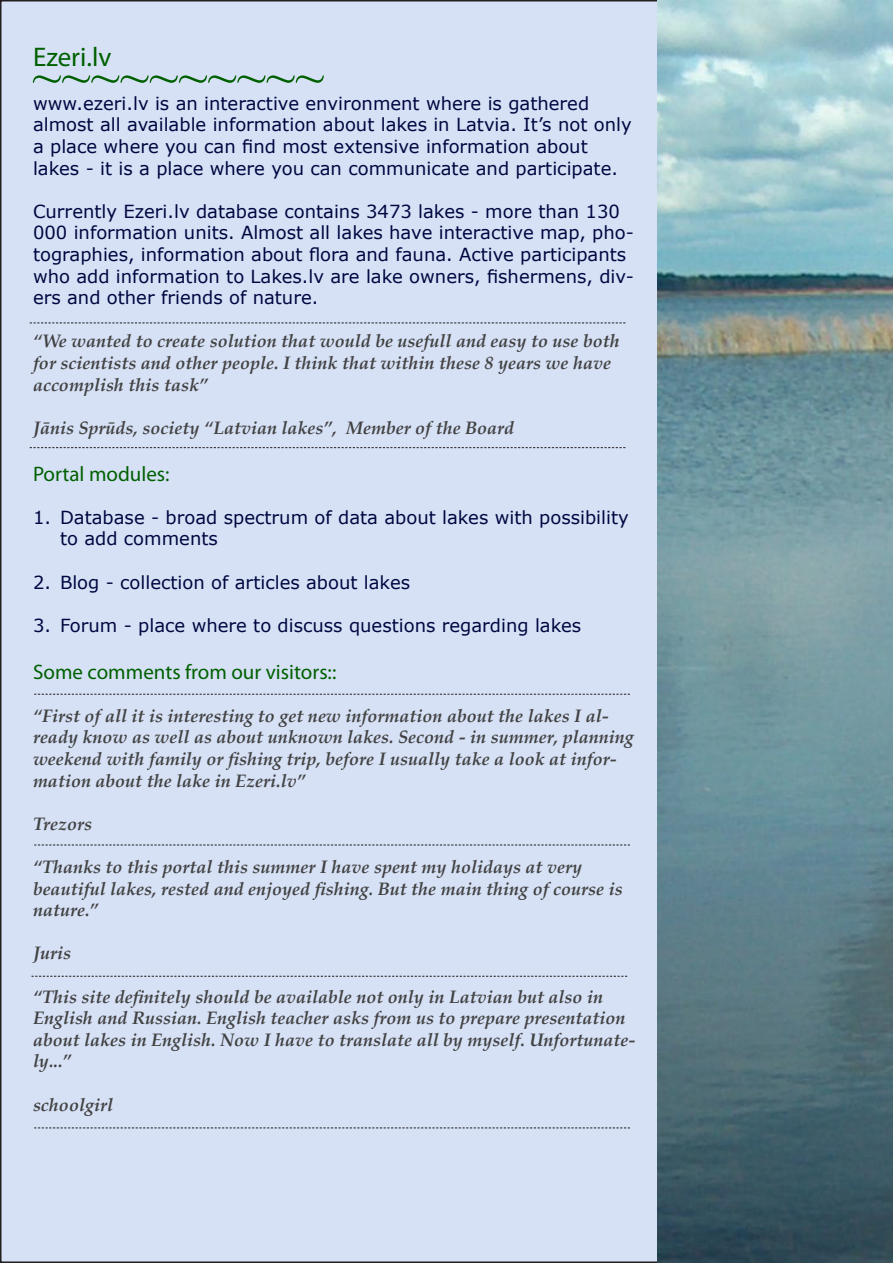
<style>
.page{position:relative;width:893px;height:1263px;background:#fff}
.page>*{position:absolute;margin:0;border:0;box-sizing:border-box;transform-origin:0 0}
.t1{font:54px "Times New Roman";color:#006000}
.t2{font:27px "Myriad Pro";color:#006000}
.t3{font:21px "Myriad Pro";color:#006000}
.t4{font:italic 700 18px/21.6px "Palatino Linotype";color:#424242}
.t5{font:18px/21.6px "Verdana";color:#000740}
</style>
<div class="page">
<div style="left:1px;top:1px;width:891px;height:1261px;background:#d6e1f6"></div>
<img style="left:657px;top:0;width:236px;height:1263px">
<svg style="left:30px;top:447px;width:596px;height:1px"></svg>
<svg style="left:30px;top:323px;width:596px;height:1px"></svg>
<svg style="left:34px;top:694px;width:596px;height:1px"></svg>
<svg style="left:34px;top:845px;width:596px;height:1px"></svg>
<svg style="left:32px;top:976px;width:595px;height:1px"></svg>
<svg style="left:34px;top:1127px;width:596px;height:1px"></svg>
<p class="t2" style="left:33px;top:41px;width:80px">Ezeri.lv</p>
<p class="t5" style="left:33px;top:92px;width:600px">www.ezeri.lv is an interactive environment where is gathered almost all available information about lakes in Latvia. It’s not only a place where you can find most extensive information about lakes - it is a place where you can communicate and participate.</p>
<p class="t5" style="left:33px;top:200px;width:602px">Currently Ezeri.lv database contains 3473 lakes - more than 130<br>000 information units. Almost all lakes have interactive map, pho&shy;tographies, information about flora and fauna. Active participants who add information to Lakes.lv are lake owners, fishermens, div&shy;ers and other friends of nature.</p>
<p class="t4" style="left:33px;top:330px;width:588px">“We wanted to create solution that would be usefull and easy to use both for scientists and other people. I think that within these 8 years we have accomplish this task”</p>
<p class="t4" style="left:33px;top:416px;width:483px">Jānis Sprūds, society “Latvian lakes”, Member of the Board</p>
<p class="t3" style="left:33px;top:460px;width:138px">Portal modules:</p>
<p class="t5" style="left:60px;top:506px;width:570px;text-indent:-27px">1. Database - broad spectrum of data about lakes with possibility to add comments</p>
<p class="t5" style="left:33px;top:571px;width:379px">2. Blog - collection of articles about lakes</p>
<p class="t5" style="left:33px;top:614px;width:550px">3. Forum - place where to discuss questions regarding lakes</p>
<p class="t3" style="left:33px;top:658px;width:305px">Some comments from our visitors::</p>
<p class="t4" style="left:33px;top:704px;width:602px">“First of all it is interesting to get new information about the lakes I al&shy;ready know as well as about unknown lakes. Second - in summer, planning weekend with family or fishing trip, before I usually take a look at infor&shy;mation about the lake in Ezeri.lv”</p>
<p class="t4" style="left:33px;top:812px;width:61px">Trezors</p>
<p class="t4" style="left:33px;top:855px;width:591px">“Thanks to this portal this summer I have spent my holidays at very beautiful lakes, rested and enjoyed fishing. But the main thing of course is nature.”</p>
<p class="t4" style="left:33px;top:942px;width:39px">Juris</p>
<p class="t4" style="left:33px;top:985px;width:604px">“This site definitely should be available not only in Latvian but also in English and Russian. English teacher asks from us to prepare presentation about lakes in English. Now I have to translate all by myself. Unfortunate&shy;ly...”</p>
<p class="t4" style="left:33px;top:1093px;width:81px">schoolgirl</p>
<p class="t1" style="left:324px;top:119px;width:294px;rotate:-180deg">~~~~~~~~~~</p>
</div>
